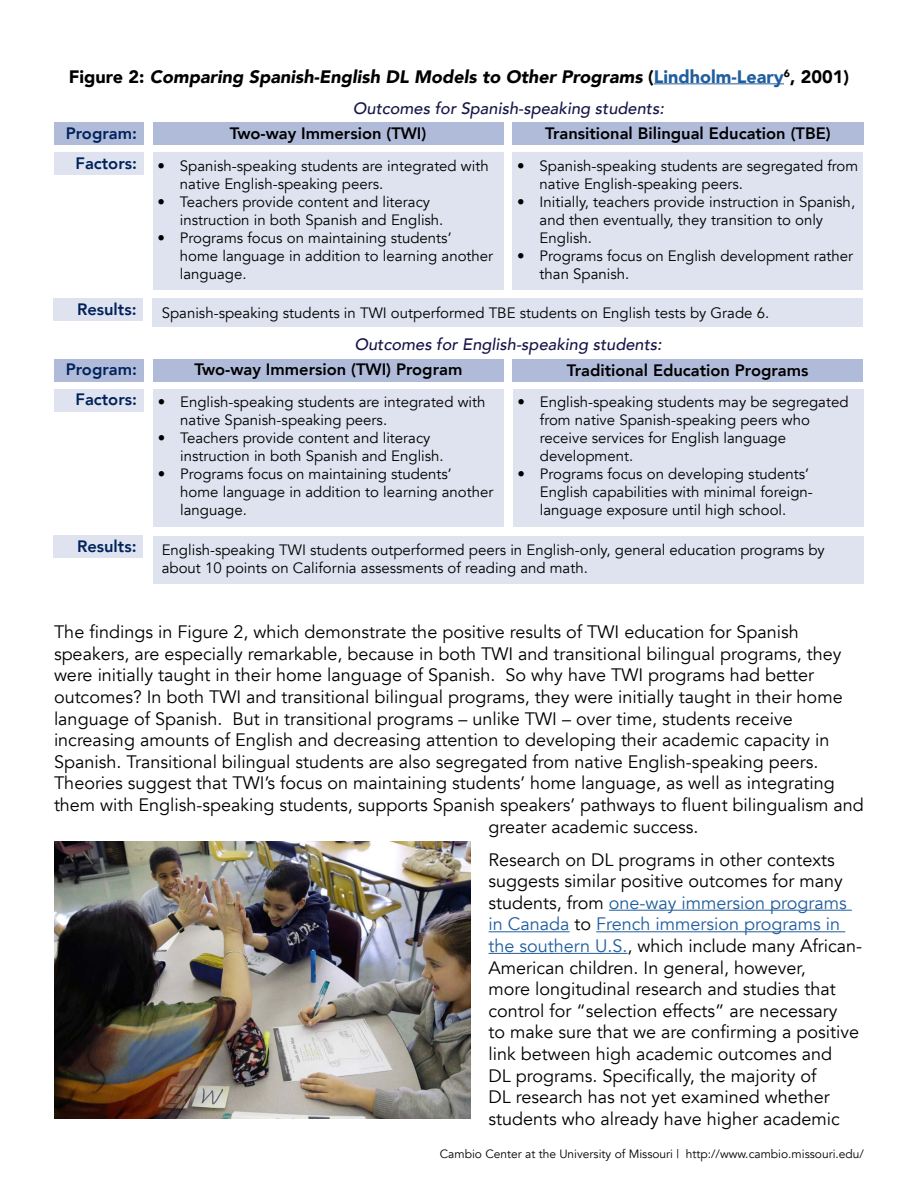
<style>
.page{position:relative;width:918px;height:1188px;background:#fff}
.page>*{position:absolute;margin:0;border:0;box-sizing:border-box;transform-origin:0 0}
.t1{font:18px/21.6px "Avenir";color:#000}
.t2{font:italic 900 18px "Avenir";color:#000}
.t3{font:800 16.5px "Avenir";color:#000}
.t4{font:italic 500 16.5px "Avenir";color:#171649}
.t5{font:800 16.5px "Avenir";color:#00225a}
.t6{font:15px/18px "Avenir";color:#000}
.t7{font:12px "Avenir";color:#000}
.s1{font-style:normal}
.s2{font-style:normal;color:#215e9e}
.s3{color:#215e9e}
</style>
<div class="page">
<hr style="left:609px;top:910px;width:243px;height:1px;background:#215e9e">
<hr style="left:489px;top:931px;width:81px;height:1px;background:#215e9e">
<hr style="left:596px;top:931px;width:249px;height:1px;background:#215e9e">
<hr style="left:489px;top:953px;width:139px;height:1px;background:#215e9e">
<img style="left:54px;top:842px;width:417px;height:277px">
<div style="left:153px;top:153px;width:350px;height:137px;background:#dfe3f0"></div>
<div style="left:513px;top:153px;width:350px;height:137px;background:#dfe3f0"></div>
<div style="left:153px;top:299px;width:710px;height:28px;background:#dfe3f0"></div>
<hr style="left:654px;top:83px;width:130px;height:1px;background:#215e9e">
<div style="left:153px;top:122px;width:350px;height:23px;background:#b0bbda"></div>
<div style="left:512px;top:122px;width:352px;height:23px;background:#b0bbda"></div>
<div style="left:153px;top:389px;width:351px;height:137px;background:#dfe3f0"></div>
<div style="left:513px;top:389px;width:350px;height:137px;background:#dfe3f0"></div>
<div style="left:153px;top:536px;width:710px;height:48px;background:#dfe3f0"></div>
<div style="left:153px;top:359px;width:351px;height:23px;background:#b0bbda"></div>
<div style="left:512px;top:359px;width:351px;height:23px;background:#b0bbda"></div>
<div style="left:54px;top:153px;width:90px;height:22px;background:#dfe3f0"></div>
<div style="left:54px;top:298px;width:89px;height:23px;background:#dfe3f0"></div>
<div style="left:54px;top:123px;width:90px;height:22px;background:#b0bbda"></div>
<div style="left:54px;top:389px;width:90px;height:23px;background:#dfe3f0"></div>
<div style="left:54px;top:536px;width:89px;height:22px;background:#dfe3f0"></div>
<div style="left:54px;top:359px;width:90px;height:23px;background:#b0bbda"></div>
<p class="t2" style="left:69px;top:61px;width:782px"><span class="s1">Figure 2:</span> Comparing Spanish-English DL Models to Other Programs <span class="s1">(</span><span class="s2">Lindholm-Leary</span><sup>6</sup><span class="s1">, 2001)</span></p>
<p class="t4" style="left:353px;top:98px;width:313px">Outcomes for Spanish-speaking students:</p>
<p class="t3" style="left:230px;top:120px;width:198px">Two-way Immersion (TWI)</p>
<p class="t3" style="left:545px;top:120px;width:287px">Transitional Bilingual Education (TBE)</p>
<p class="t5" style="left:66px;top:120px;width:73px">Program:</p>
<p class="t5" style="left:76px;top:150px;width:63px">Factors:</p>
<p class="t5" style="left:77px;top:296px;width:61px">Results:</p>
<p class="t6" style="left:540px;top:157px;width:320px;text-indent:-22px">• Spanish-speaking students are segregated from native English-speaking peers.</p>
<p class="t6" style="left:540px;top:193px;width:317px;text-indent:-22px">• Initially, teachers provide instruction in Spanish, and then eventually, they transition to only<br>English.</p>
<p class="t6" style="left:540px;top:247px;width:315px;text-indent:-22px">• Programs focus on English development rather than Spanish.</p>
<p class="t6" style="left:162px;top:304px;width:609px">Spanish-speaking students in TWI outperformed TBE students on English tests by Grade 6.</p>
<p class="t6" style="left:180px;top:157px;width:310px;text-indent:-22px">• Spanish-speaking students are integrated with native English-speaking peers.</p>
<p class="t6" style="left:180px;top:193px;width:265px;text-indent:-22px">• Teachers provide content and literacy instruction in both Spanish and English.</p>
<p class="t6" style="left:180px;top:229px;width:315px;text-indent:-22px">• Programs focus on maintaining students’ home language in addition to learning another language.</p>
<p class="t4" style="left:354px;top:335px;width:309px">Outcomes for English-speaking students:</p>
<p class="t5" style="left:66px;top:357px;width:73px">Program:</p>
<p class="t3" style="left:194px;top:357px;width:269px">Two-way Immersion (TWI) Program</p>
<p class="t3" style="left:567px;top:357px;width:243px">Traditional Education Programs</p>
<p class="t5" style="left:76px;top:387px;width:63px">Factors:</p>
<p class="t6" style="left:180px;top:393px;width:307px;text-indent:-22px">• English-speaking students are integrated with native Spanish-speaking peers.</p>
<p class="t6" style="left:180px;top:429px;width:265px;text-indent:-22px">• Teachers provide content and literacy instruction in both Spanish and English.</p>
<p class="t6" style="left:180px;top:465px;width:315px;text-indent:-22px">• Programs focus on maintaining students’ home language in addition to learning another language.</p>
<p class="t6" style="left:540px;top:394px;width:310px;text-indent:-22px">• English-speaking students may be segregated from native Spanish-speaking peers who receive services for English language development.</p>
<p class="t6" style="left:540px;top:466px;width:274px;text-indent:-22px">• Programs focus on developing students’<br>English capabilities with minimal foreign&shy;language exposure until high school.</p>
<p class="t5" style="left:77px;top:534px;width:61px">Results:</p>
<p class="t6" style="left:162px;top:542px;width:665px">English-speaking TWI students outperformed peers in English-only, general education programs by about 10 points on California assessments of reading and math.</p>
<p class="t1" style="left:54px;top:622px;width:746px">The findings in Figure 2, which demonstrate the positive results of TWI education for Spanish</p>
<p class="t1" style="left:54px;top:643px;width:789px">speakers, are especially remarkable, because in both TWI and transitional bilingual programs, they</p>
<p class="t1" style="left:54px;top:665px;width:762px">were initially taught in their home language of Spanish. So why have TWI programs had better</p>
<p class="t1" style="left:54px;top:686px;width:790px">outcomes? In both TWI and transitional bilingual programs, they were initially taught in their home</p>
<p class="t1" style="left:54px;top:708px;width:740px">language of Spanish. But in transitional programs – unlike TWI – over time, students receive</p>
<p class="t1" style="left:54px;top:730px;width:777px">increasing amounts of English and decreasing attention to developing their academic capacity in</p>
<p class="t1" style="left:54px;top:751px;width:766px">Spanish. Transitional bilingual students are also segregated from native English-speaking peers.</p>
<p class="t1" style="left:54px;top:773px;width:782px">Theories suggest that TWI’s focus on maintaining students’ home language, as well as integrating</p>
<p class="t1" style="left:54px;top:794px;width:811px">them with English-speaking students, supports Spanish speakers’ pathways to fluent bilingualism and</p>
<p class="t1" style="left:489px;top:816px;width:212px">greater academic success.</p>
<p class="t1" style="left:489px;top:849px;width:375px">Research on DL programs in other contexts suggests similar positive outcomes for many students, from <span class="s3">one-way immersion programs in Canada</span> to <span class="s3">French immersion programs in the southern U.S.</span>, which include many African-American children. In general, however,<br>more longitudinal research and studies that control for “selection effects” are necessary<br>to make sure that we are confirming a positive link between high academic outcomes and<br>DL programs. Specifically, the majority of<br>DL research has not yet examined whether students who already have higher academic</p>
<p class="t7" style="left:440px;top:1147px;width:426px">Cambio Center at the University of Missouri | http://www.cambio.missouri.edu/</p>
</div>
